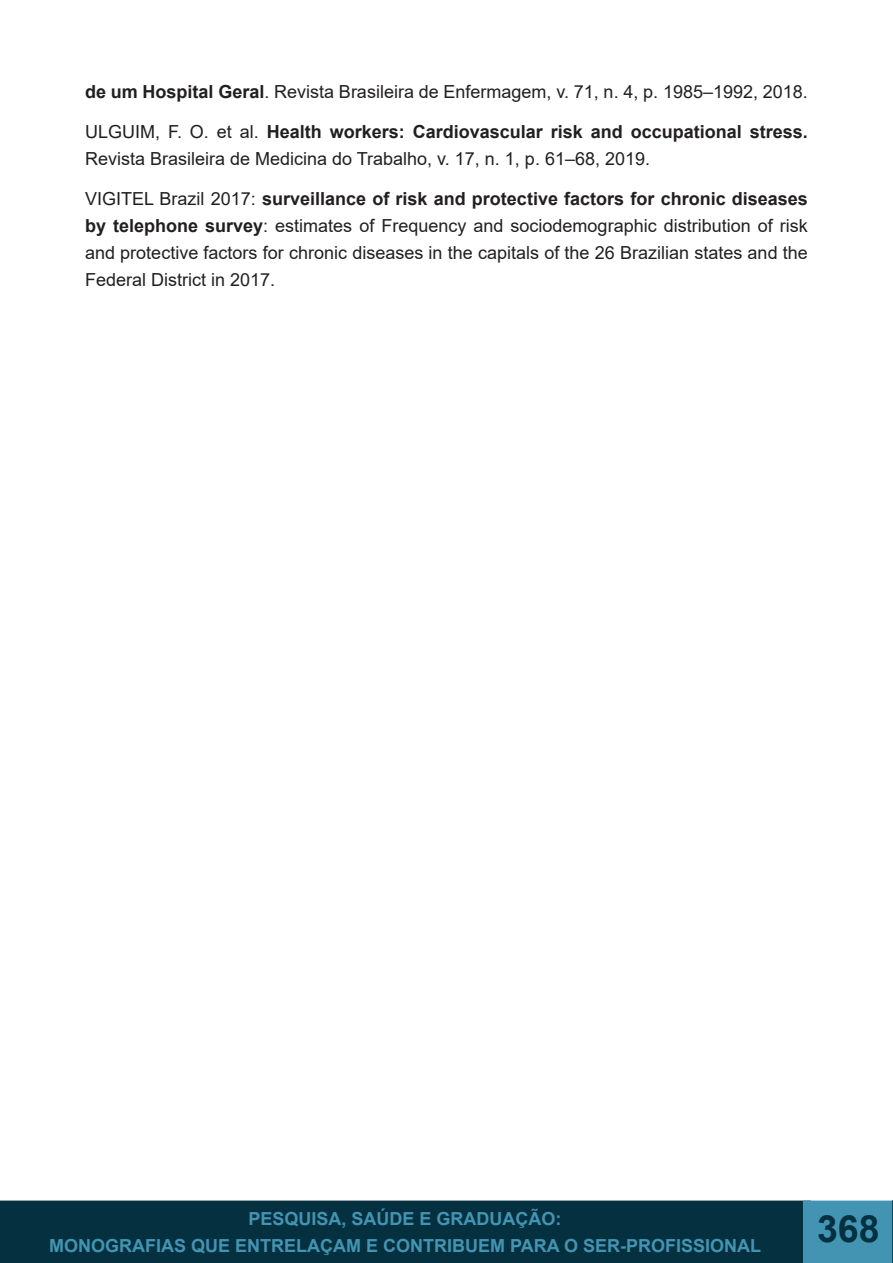
<style>
.page{position:relative;width:893px;height:1263px;background:#fff}
.page>*{position:absolute;margin:0;border:0;box-sizing:border-box;transform-origin:0 0}
.t1{font:700 37.5px "Arial";color:#05303f}
.t2{font:18px/27px "Arial";color:#231f20}
.t3{font:700 18px/27px "Arial";color:#4394b2;text-align:center}
.s1{font-weight:700}
</style>
<div class="page">
<div style="left:0;top:1201px;width:810px;height:62px;background:#05303f"></div>
<div style="left:0;top:1200px;width:811px;height:63px;border:2px solid #05303f"></div>
<div style="left:803px;top:1200px;width:90px;height:63px;background:#4394b2;border:2px solid #4394b2"></div>
<div style="left:812px;top:1214px;width:72px;height:49px;background:#4394b2"></div>
<svg style="left:892px;top:1200px;width:1px;height:63px"></svg>
<p class="t2" style="left:85px;top:78px;width:724px"><span class="s1">de um Hospital Geral</span>. Revista Brasileira de Enfermagem, v. 71, n. 4, p. 1985–1992, 2018.</p>
<p class="t2" style="left:85px;top:118px;width:724px">ULGUIM, F. O. et al. <span class="s1">Health workers: Cardiovascular risk and occupational stress.<br></span>Revista Brasileira de Medicina do Trabalho, v. 17, n. 1, p. 61–68, 2019.</p>
<p class="t2" style="left:85px;top:185px;width:724px;text-align:justify">VIGITEL Brazil 2017: <span class="s1">surveillance of risk and protective factors for chronic diseases by telephone survey</span>: estimates of Frequency and sociodemographic distribution of risk and protective factors for chronic diseases in the capitals of the 26 Brazilian states and the Federal District in 2017.</p>
<p class="t3" style="left:49px;top:1205px;width:714px">PESQUISA, SAÚDE E GRADUAÇÃO:<br>MONOGRAFIAS QUE ENTRELAÇAM E CONTRIBUEM PARA O SER-PROFISSIONAL</p>
<h1 class="t1" style="left:817px;top:1202px;width:64px">368</h1>
</div>
